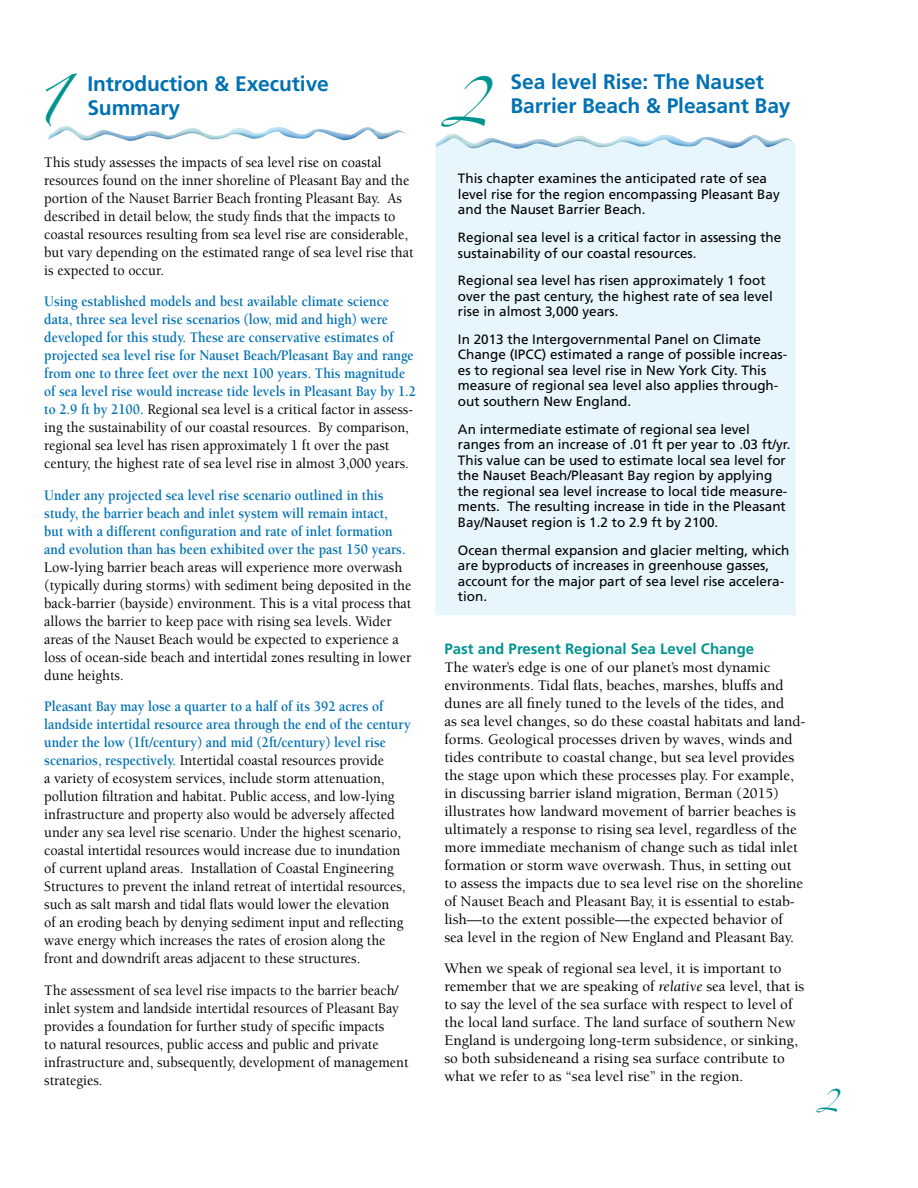
<style>
.page{position:relative;width:918px;height:1188px;background:#fff}
.page>*{position:absolute;margin:0;border:0;box-sizing:border-box;transform-origin:0 0}
.t1{font:45px "Zapfino";color:#009491}
.t2{font:700 21px/24.2px "Frutiger";letter-spacing:-.005em;color:#0071b3}
.t3{font:21px "Zapfino";color:#009491}
.t4{font:500 15px/18px "Berkeley";color:#000;scale:.94 1}
.t5{font:500 15px/18px "Berkeley";color:#000}
.t6{font:700 15px/18px "Berkeley";color:#0071b3;scale:.9 1}
.t7{font:700 15px "Frutiger";color:#009491}
.t8{font:13.5px/15.5px "Frutiger";color:#000}
.s1{font-weight:500;color:#000}
.s2{font-weight:700;color:#0071b3}
.s3{font-weight:400;font-style:italic}
</style>
<div class="page">
<div style="left:435px;top:150px;width:361px;height:465px;background:#e7f6fd"></div>
<div style="left:435px;top:134px;width:363px;height:16px;background:#0071b3;opacity:.75"></div>
<div style="left:48px;top:126px;width:363px;height:16px;background:#0071b3;opacity:.75"></div>
<h1 class="t1" style="left:34px;top:81px;width:32px">1</h1>
<h1 class="t1" style="left:441px;top:84px;width:48px">2</h1>
<h2 class="t2" style="left:87px;top:72px;width:243px">Introduction &amp; Executive<br>Summary</h2>
<h2 class="t2" style="left:510px;top:70px;width:282px">Sea level Rise: The Nauset<br>Barrier Beach &amp; Pleasant Bay</h2>
<p class="t4" style="left:44px;top:153px;width:394px">This study assesses the impacts of sea level rise on coastal resources found on the inner shoreline of Pleasant Bay and the portion of the Nauset Barrier Beach fronting Pleasant Bay. As described in detail below, the study finds that the impacts to coastal resources resulting from sea level rise are considerable, but vary depending on the estimated range of sea level rise that is expected to occur.</p>
<p class="t6" style="left:44px;top:293px;width:415px">Using established models and best available climate science data, three sea level rise scenarios (low, mid and high) were developed for this study. These are conservative estimates of projected sea level rise for Nauset Beach/Pleasant Bay and range from one to three feet over the next 100 years. This magnitude of sea level rise would increase tide levels in Pleasant Bay by 1.2 to 2.9 ft by 2100. <span class="s1">Regional sea level is a critical factor in assess&shy;ing the sustainability of our coastal resources. By comparison, regional sea level has risen approximately 1 ft over the past century, the highest rate of sea level rise in almost 3,000 years.</span></p>
<p class="t6" style="left:44px;top:486px;width:403px">Under any projected sea level rise scenario outlined in this study, the barrier beach and inlet system will remain intact, but with a different configuration and rate of inlet formation and evolution than has been exhibited over the past 150 years.</p>
<p class="t4" style="left:44px;top:558px;width:392px">Low-lying barrier beach areas will experience more overwash (typically during storms) with sediment being deposited in the back-barrier (bayside) environment. This is a vital process that allows the barrier to keep pace with rising sea levels. Wider areas of the Nauset Beach would be expected to experience a loss of ocean-side beach and intertidal zones resulting in lower dune heights.</p>
<p class="t4" style="left:44px;top:698px;width:391px"><span class="s2">Pleasant Bay may lose a quarter to a half of its 392 acres of landside intertidal resource area through the end of the century under the low (1ft/century) and mid (2ft/century) level rise scenarios, respectively.</span> Intertidal coastal resources provide<br>a variety of ecosystem services, include storm attenuation, pollution filtration and habitat. Public access, and low-lying infrastructure and property also would be adversely affected under any sea level rise scenario. Under the highest scenario, coastal intertidal resources would increase due to inundation of current upland areas. Installation of Coastal Engineering Structures to prevent the inland retreat of intertidal resources, such as salt marsh and tidal flats would lower the elevation<br>of an eroding beach by denying sediment input and reflecting wave energy which increases the rates of erosion along the front and downdrift areas adjacent to these structures.</p>
<p class="t4" style="left:44px;top:981px;width:389px">The assessment of sea level rise impacts to the barrier beach/ inlet system and landside intertidal resources of Pleasant Bay provides a foundation for further study of specific impacts<br>to natural resources, public access and public and private infrastructure and, subsequently, development of management strategies.</p>
<p class="t8" style="left:458px;top:171px;width:323px">This chapter examines the anticipated rate of sea level rise for the region encompassing Pleasant Bay and the Nauset Barrier Beach.</p>
<p class="t8" style="left:458px;top:230px;width:325px">Regional sea level is a critical factor in assessing the sustainability of our coastal resources.</p>
<p class="t8" style="left:458px;top:273px;width:316px">Regional sea level has risen approximately 1 foot over the past century, the highest rate of sea level rise in almost 3,000 years.</p>
<p class="t8" style="left:458px;top:331px;width:331px">In 2013 the Intergovernmental Panel on Climate Change (IPCC) estimated a range of possible increas&shy;es to regional sea level rise in New York City. This measure of regional sea level also applies through&shy;out southern New England.</p>
<p class="t8" style="left:458px;top:421px;width:334px">An intermediate estimate of regional sea level ranges from an increase of .01 ft per year to .03 ft/yr.<br>This value can be used to estimate local sea level for the Nauset Beach/Pleasant Bay region by applying the regional sea level increase to local tide measure&shy;ments. The resulting increase in tide in the Pleasant Bay/Nauset region is 1.2 to 2.9 ft by 2100.</p>
<p class="t8" style="left:458px;top:542px;width:333px">Ocean thermal expansion and glacier melting, which are byproducts of increases in greenhouse gasses, account for the major part of sea level rise accelera&shy;tion.</p>
<p class="t7" style="left:444px;top:640px;width:311px">Past and Present Regional Sea Level Change</p>
<p class="t5" style="left:444px;top:658px;width:363px">The water’s edge is one of our planet’s most dynamic environments. Tidal flats, beaches, marshes, bluffs and dunes are all finely tuned to the levels of the tides, and<br>as sea level changes, so do these coastal habitats and land&shy;forms. Geological processes driven by waves, winds and tides contribute to coastal change, but sea level provides the stage upon which these processes play. For example, in discussing barrier island migration, Berman (2015) illustrates how landward movement of barrier beaches is ultimately a response to rising sea level, regardless of the more immediate mechanism of change such as tidal inlet formation or storm wave overwash. Thus, in setting out to assess the impacts due to sea level rise on the shoreline of Nauset Beach and Pleasant Bay, it is essential to estab&shy;lish—to the extent possible—the expected behavior of sea level in the region of New England and Pleasant Bay.</p>
<p class="t5" style="left:444px;top:960px;width:361px">When we speak of regional sea level, it is important to remember that we are speaking of <span class="s3">relative</span> sea level, that is to say the level of the sea surface with respect to level of the local land surface. The land surface of southern New England is undergoing long-term subsidence, or sinking, so both subsideneand a rising sea surface contribute to what we refer to as “sea level rise” in the region.</p>
<h2 class="t3" style="left:816px;top:1093px;width:23px">2</h2>
</div>
